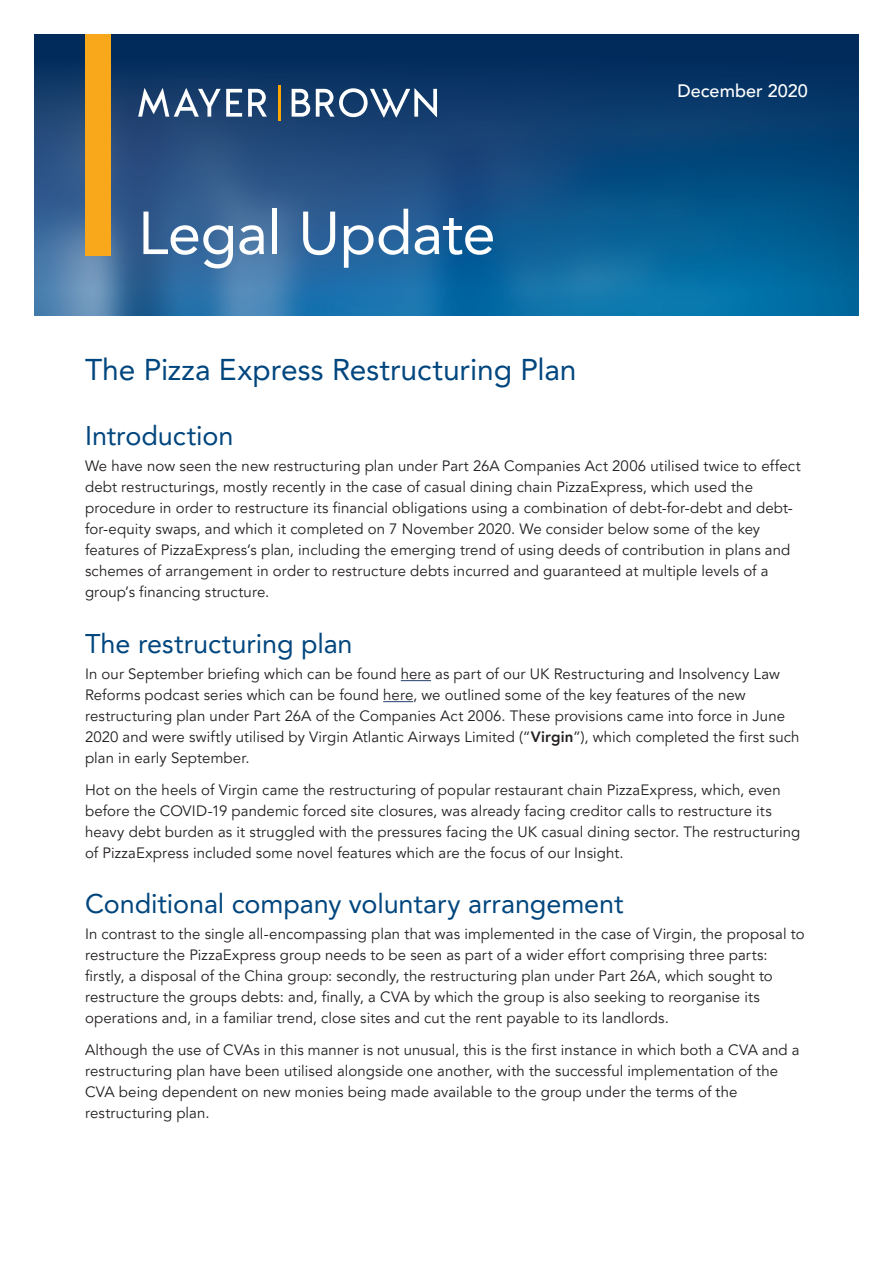
<style>
.page{position:relative;width:893px;height:1263px;background:#fff}
.page>*{position:absolute;margin:0;border:0;box-sizing:border-box;transform-origin:0 0}
.t1{font:60px "Avenir LT Pro";letter-spacing:-.01em;color:#fff}
.Subhead_L1{font:30px "Avenir LT Pro";color:#00467e}
.Subhead_L1-2{font:27px "Avenir LT Pro";letter-spacing:-.005em;color:#00467e}
.t2{font:500 18px "Avenir LT Pro";color:#fff}
.Body_copy{font:15px/21px "Avenir LT Pro";letter-spacing:.005em;color:#231f20}
.s1{font-weight:800}
</style>
<div class="page">
<svg style="left:34px;top:34px;width:825px;height:282px;background:#165083"></svg>
<svg style="left:138px;top:88px;width:104px;height:29px"></svg>
<svg style="left:248px;top:89px;width:19px;height:28px"></svg>
<svg style="left:292px;top:89px;width:18px;height:28px"></svg>
<svg style="left:316px;top:88px;width:121px;height:29px"></svg>
<hr style="left:278px;top:85px;width:2px;height:35px;background:#ffa700">
<div style="left:85px;top:34px;width:25px;height:221px;background:#f9a71b"></div>
<hr style="left:401px;top:680px;width:30px;height:1px;background:#263f6a">
<hr style="left:383px;top:701px;width:30px;height:1px;background:#263f6a">
<p class="t1" style="left:138px;top:196px;width:359px">Legal Update</p>
<p class="Subhead_L1" style="left:85px;top:351px;width:493px">The Pizza Express Restructuring Plan</p>
<p class="t2" style="left:677px;top:80px;width:132px">December 2020</p>
<p class="Subhead_L1-2" style="left:85px;top:419px;width:150px">Introduction</p>
<p class="Body_copy" style="left:85px;top:456px;width:717px">We have now seen the new restructuring plan under Part 26A Companies Act 2006 utilised twice to effect debt restructurings, mostly recently in the case of casual dining chain PizzaExpress, which used the procedure in order to restructure its financial obligations using a combination of debt-for-debt and debt&shy;for-equity swaps, and which it completed on 7 November 2020. We consider below some of the key features of PizzaExpress’s plan, including the emerging trend of using deeds of contribution in plans and schemes of arrangement in order to restructure debts incurred and guaranteed at multiple levels of a group’s financing structure.</p>
<p class="Subhead_L1-2" style="left:85px;top:627px;width:269px">The restructuring plan</p>
<p class="Body_copy" style="left:85px;top:664px;width:716px">In our September briefing which can be found here as part of our UK Restructuring and Insolvency Law Reforms podcast series which can be found here, we outlined some of the key features of the new restructuring plan under Part 26A of the Companies Act 2006. These provisions came into force in June 2020 and were swiftly utilised by Virgin Atlantic Airways Limited (“<span class="s1">Virgin</span>”), which completed the first such plan in early September.</p>
<p class="Body_copy" style="left:85px;top:779px;width:717px">Hot on the heels of Virgin came the restructuring of popular restaurant chain PizzaExpress, which, even before the COVID-19 pandemic forced site closures, was already facing creditor calls to restructure its heavy debt burden as it struggled with the pressures facing the UK casual dining sector. The restructuring of PizzaExpress included some novel features which are the focus of our Insight.</p>
<p class="Subhead_L1-2" style="left:85px;top:887px;width:540px">Conditional company voluntary arrangement</p>
<p class="Body_copy" style="left:85px;top:924px;width:721px">In contrast to the single all-encompassing plan that was implemented in the case of Virgin, the proposal to restructure the PizzaExpress group needs to be seen as part of a wider effort comprising three parts: firstly, a disposal of the China group: secondly, the restructuring plan under Part 26A, which sought to restructure the groups debts: and, finally, a CVA by which the group is also seeking to reorganise its operations and, in a familiar trend, close sites and cut the rent payable to its landlords.</p>
<p class="Body_copy" style="left:85px;top:1039px;width:716px">Although the use of CVAs in this manner is not unusual, this is the first instance in which both a CVA and a restructuring plan have been utilised alongside one another, with the successful implementation of the CVA being dependent on new monies being made available to the group under the terms of the restructuring plan.</p>
</div>
